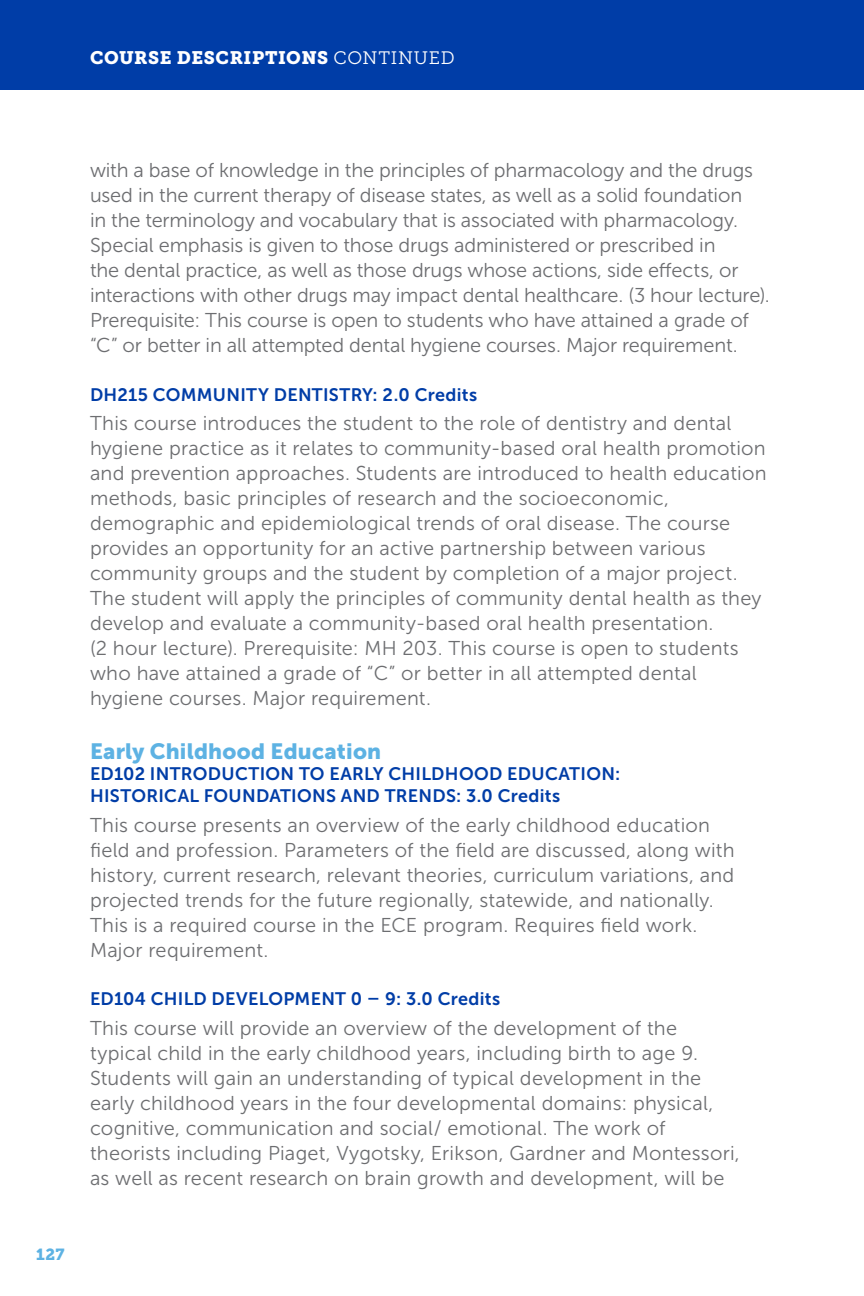
<style>
.page{position:relative;width:864px;height:1296px;background:#fff}
.page>*{position:absolute;margin:0;border:0;box-sizing:border-box;transform-origin:0 0}
.Subhead{font:22px "Museo Sans 900";letter-spacing:.01em;color:#5db2e3}
.Body_Copy{font:20px/25px "Museo Sans 300";letter-spacing:.01em;color:#6d6e71}
.Sub-Subhead{font:18px/21.6px "Museo Sans 700";letter-spacing:.015em;color:#003da7}
.t1{font:18px "Museo Slab 900";letter-spacing:.03em;color:#fff}
.t2{font:16px "Museo Slab 900";color:#5db2e3}
.s1{font-family:"Museo Slab 300"}
</style>
<div class="page">
<div style="left:0;top:0;width:864px;height:90px;background:#003da7"></div>
<p class="t1" style="left:90px;top:47px;width:366px">COURSE DESCRIPTIONS <span class="s1">CONTINUED</span></p>
<p class="t2" style="left:36px;top:1245px;width:30px">127</p>
<p class="Body_Copy" style="left:90px;top:158px;width:681px">with a base of knowledge in the principles of pharmacology and the drugs used in the current therapy of disease states, as well as a solid foundation<br>in the terminology and vocabulary that is associated with pharmacology.<br>Special emphasis is given to those drugs administered or prescribed in<br>the dental practice, as well as those drugs whose actions, side effects, or interactions with other drugs may impact dental healthcare. (3 hour lecture).<br>Prerequisite: This course is open to students who have attained a grade of “C” or better in all attempted dental hygiene courses. Major requirement.</p>
<p class="Sub-Subhead" style="left:90px;top:384px;width:389px">DH215 COMMUNITY DENTISTRY: 2.0 Credits</p>
<p class="Body_Copy" style="left:90px;top:411px;width:678px">This course introduces the student to the role of dentistry and dental hygiene practice as it relates to community-based oral health promotion and prevention approaches. Students are introduced to health education methods, basic principles of research and the socioeconomic, demographic and epidemiological trends of oral disease. The course provides an opportunity for an active partnership between various community groups and the student by completion of a major project.<br>The student will apply the principles of community dental health as they develop and evaluate a community-based oral health presentation.<br>(2 hour lecture). Prerequisite: MH 203. This course is open to students who have attained a grade of “C” or better in all attempted dental hygiene courses. Major requirement.</p>
<p class="Subhead" style="left:90px;top:738px;width:293px">Early Childhood Education</p>
<p class="Sub-Subhead" style="left:90px;top:763px;width:532px">ED102 INTRODUCTION TO EARLY CHILDHOOD EDUCATION:<br>HISTORICAL FOUNDATIONS AND TRENDS: 3.0 Credits</p>
<p class="Body_Copy" style="left:90px;top:812px;width:646px">This course presents an overview of the early childhood education field and profession. Parameters of the field are discussed, along with history, current research, relevant theories, curriculum variations, and projected trends for the future regionally, statewide, and nationally.<br>This is a required course in the ECE program. Requires field work.<br>Major requirement.</p>
<p class="Sub-Subhead" style="left:90px;top:988px;width:412px">ED104 CHILD DEVELOPMENT 0 – 9: 3.0 Credits</p>
<p class="Body_Copy" style="left:90px;top:1016px;width:651px">This course will provide an overview of the development of the typical child in the early childhood years, including birth to age 9.<br>Students will gain an understanding of typical development in the early childhood years in the four developmental domains: physical, cognitive, communication and social/ emotional. The work of theorists including Piaget, Vygotsky, Erikson, Gardner and Montessori, as well as recent research on brain growth and development, will be</p>
</div>
